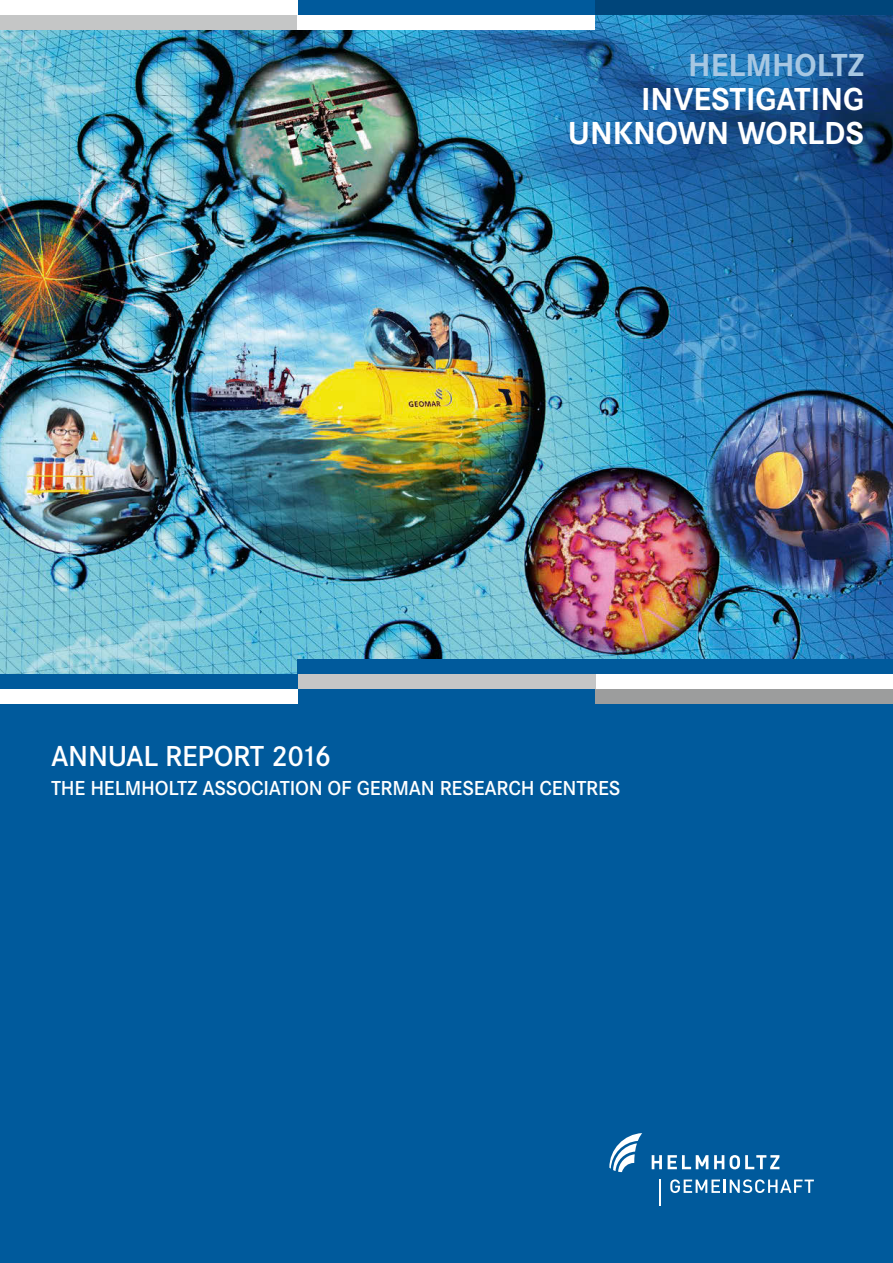
<style>
.page{position:relative;width:893px;height:1263px;background:#fff}
.page>*{position:absolute;margin:0;border:0;box-sizing:border-box;transform-origin:0 0}
.t1{font:700 33px/34.2px "Corporate S";color:#fff;text-align:right}
.t2{font:700 33px "Corporate S";color:#a7c7e2}
.t3{font:600 30px "Corporate S";letter-spacing:-.01em;color:#fff}
.t4{font:600 21px "Corporate S";letter-spacing:-.01em;color:#fff}
</style>
<div class="page">
<img style="left:0;top:15px;width:893px;height:659px">
<div style="left:0;top:674px;width:893px;height:589px;background:#005a9c"></div>
<div style="left:298px;top:0;width:297px;height:15px;background:#005a9c"></div>
<div style="left:0;top:15px;width:298px;height:15px;background:#c5c6c6"></div>
<div style="left:298px;top:15px;width:297px;height:15px;background:#fff"></div>
<div style="left:595px;top:0;width:298px;height:15px;background:#00457a"></div>
<div style="left:595px;top:689px;width:298px;height:15px;background:#9c9d9d"></div>
<div style="left:595px;top:674px;width:298px;height:15px;background:#fff"></div>
<div style="left:298px;top:659px;width:595px;height:15px;background:#005a9c"></div>
<div style="left:0;top:689px;width:298px;height:15px;background:#fff"></div>
<div style="left:298px;top:674px;width:297px;height:15px;background:#c5c6c6"></div>
<svg style="left:652px;top:1155px;width:10px;height:14px"></svg>
<svg style="left:668px;top:1155px;width:40px;height:14px"></svg>
<svg style="left:714px;top:1155px;width:65px;height:14px"></svg>
<hr style="left:659px;top:1179px;width:2px;height:27px;background:#fff">
<svg style="left:670px;top:1179px;width:144px;height:14px"></svg>
<svg style="left:609px;top:1133px;width:33px;height:39px"></svg>
<h1 class="t2" style="left:688px;top:46px;width:177px">HELMHOLTZ</h1>
<h1 class="t1" style="left:568px;top:83px;width:298px">INVESTIGATING<br>UNKNOWN WORLDS</h1>
<h2 class="t3" style="left:51px;top:739px;width:282px">ANNUAL REPORT 2016</h2>
<p class="t4" style="left:51px;top:776px;width:571px">THE HELMHOLTZ ASSOCIATION OF GERMAN RESEARCH CENTRES</p>
</div>
